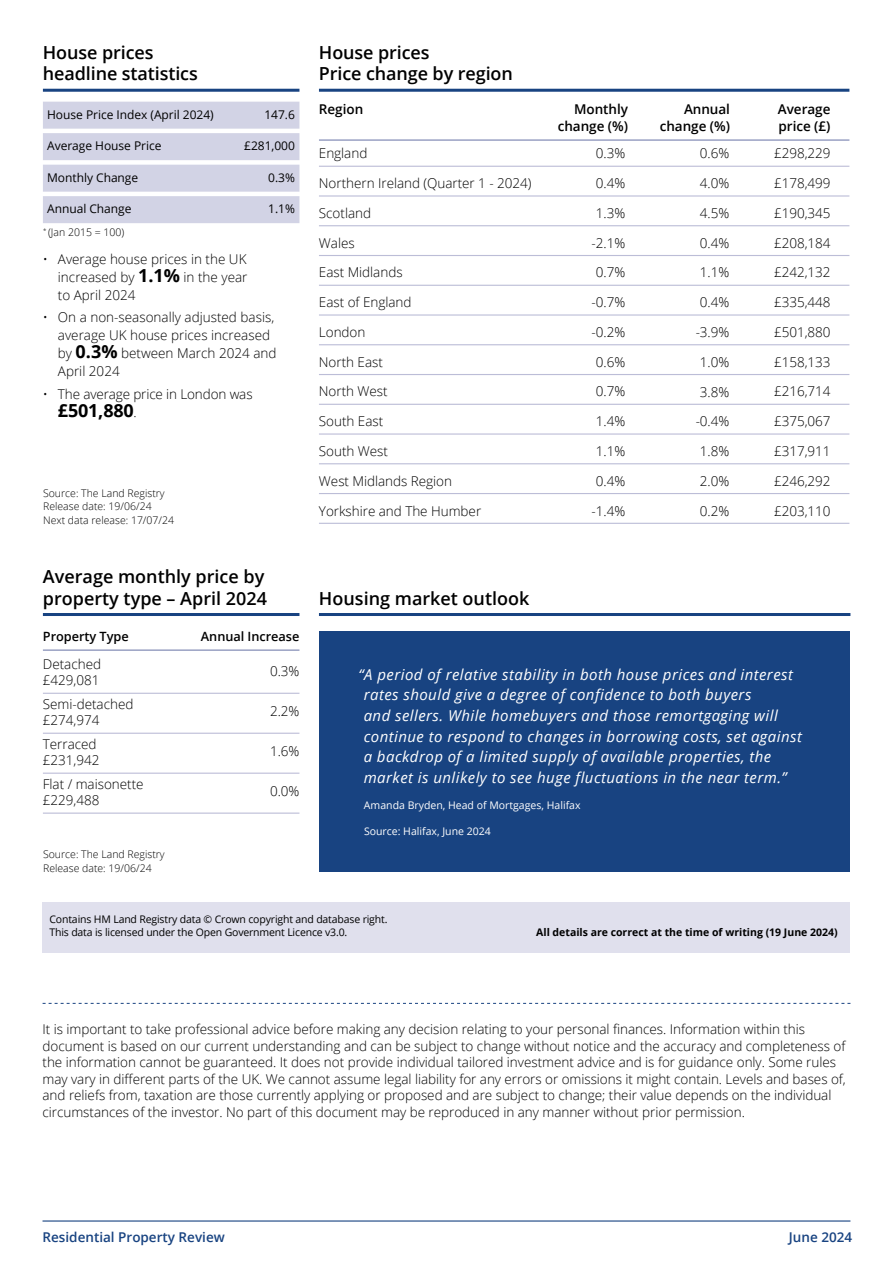
<style>
.page{position:relative;width:893px;height:1263px;background:#fff}
.page>*{position:absolute;margin:0;border:0;box-sizing:border-box;transform-origin:0 0}
.t1{font:600 18px/21.6px "Open Sans";color:#000}
.t2{font:700 18px "Open Sans";letter-spacing:-.01em;color:#000}
.t3{font:italic 15px/20.5px "Open Sans";letter-spacing:.03em;color:#fff}
.t4{font:300 13.5px/18px "Open Sans";letter-spacing:-.005em;color:#000}
.t5{font:600 13.5px "Open Sans";letter-spacing:-.005em;color:#000}
.t6{font:600 13.5px "Open Sans";color:#184381}
.t7{font:600 12.75px "Open Sans";letter-spacing:-.005em;color:#000}
.t8{font:12px "Open Sans";letter-spacing:-.005em;color:#000}
.t9{font:300 10.5px/13.5px "Open Sans";color:#000}
.t10{font:10.5px/13.5px "Open Sans";letter-spacing:-.015em;color:#000}
.t11{font:10.5px "Open Sans";color:#fff}
.t12{font:700 10.5px "Open Sans";color:#000}
.s1{font-weight:700;font-size:18px}
.s2{font-weight:300;font-size:13.5px}
</style>
<div class="page">
<hr style="left:43px;top:1220px;width:807px;height:1px;background:#184381">
<div style="left:319px;top:631px;width:530px;height:241px;background:#184381"></div>
<svg style="left:43px;top:1003px;width:807px;height:1px"></svg>
<hr style="left:43px;top:89px;width:256px;height:3px;background:#184381">
<hr style="left:319px;top:89px;width:530px;height:3px;background:#184381">
<hr style="left:319px;top:166px;width:530px;height:1px;background:#bcbdd7">
<hr style="left:319px;top:195px;width:530px;height:2px;background:#bcbdd7">
<hr style="left:319px;top:225px;width:530px;height:1px;background:#bcbdd7">
<hr style="left:319px;top:255px;width:530px;height:1px;background:#bcbdd7">
<hr style="left:319px;top:285px;width:530px;height:1px;background:#bcbdd7">
<hr style="left:319px;top:314px;width:530px;height:2px;background:#bcbdd7">
<hr style="left:319px;top:344px;width:530px;height:1px;background:#bcbdd7">
<hr style="left:319px;top:374px;width:530px;height:1px;background:#bcbdd7">
<hr style="left:319px;top:404px;width:530px;height:1px;background:#bcbdd7">
<hr style="left:319px;top:433px;width:530px;height:2px;background:#bcbdd7">
<hr style="left:319px;top:463px;width:530px;height:1px;background:#bcbdd7">
<hr style="left:319px;top:493px;width:530px;height:1px;background:#bcbdd7">
<hr style="left:319px;top:523px;width:530px;height:1px;background:#bcbdd7">
<hr style="left:43px;top:693px;width:256px;height:1px;background:#bcbdd7">
<hr style="left:43px;top:733px;width:256px;height:1px;background:#bcbdd7">
<hr style="left:43px;top:773px;width:256px;height:1px;background:#bcbdd7">
<hr style="left:43px;top:812px;width:256px;height:2px;background:#bcbdd7">
<div style="left:43px;top:102px;width:256px;height:27px;background:#d2d3e5"></div>
<div style="left:43px;top:133px;width:256px;height:27px;background:#d2d3e5"></div>
<div style="left:43px;top:165px;width:256px;height:27px;background:#d2d3e5"></div>
<div style="left:43px;top:196px;width:256px;height:27px;background:#d2d3e5"></div>
<div style="left:42px;top:902px;width:807px;height:50px;background:#e0e0ed"></div>
<hr style="left:43px;top:613px;width:256px;height:3px;background:#184381">
<hr style="left:319px;top:613px;width:531px;height:3px;background:#184381">
<hr style="left:319px;top:139px;width:530px;height:2px;background:#7781af">
<hr style="left:43px;top:649px;width:256px;height:2px;background:#7781af">
<h1 class="t1" style="left:43px;top:41px;width:156px">House prices headline statistics</h1>
<h1 class="t1" style="left:319px;top:41px;width:195px">House prices<br>Price change by region</h1>
<p class="t8" style="left:47px;top:106px;width:168px">House Price Index (April 2024)</p>
<p class="t8" style="left:264px;top:106px;width:32px">147.6</p>
<p class="t8" style="left:47px;top:138px;width:116px">Average House Price</p>
<p class="t8" style="left:244px;top:138px;width:52px">£281,000</p>
<p class="t8" style="left:47px;top:169px;width:93px">Monthly Change</p>
<p class="t8" style="left:268px;top:169px;width:28px">0.3%</p>
<p class="t8" style="left:47px;top:201px;width:86px">Annual Change</p>
<p class="t8" style="left:268px;top:201px;width:28px">1.1%</p>
<p class="t4" style="left:58px;top:250px;width:191px;text-align:justify;text-indent:-15px">• Average house prices in the UK increased by <span class="s1">1.1%</span> in the year to April 2024</p>
<p class="t4" style="left:58px;top:308px;width:220px;text-indent:-15px">• On a non-seasonally adjusted basis, average UK house prices increased by <span class="s1">0.3%</span> between March 2024 and<br>April 2024</p>
<p class="t4" style="left:43px;top:384px;width:211px">• The average price in London was</p>
<h1 class="t2" style="left:58px;top:397px;width:80px">£501,880<span class="s2">.</span></h1>
<p class="t9" style="left:43px;top:225px;width:83px"><sup>*</sup> (Jan 2015 = 100)</p>
<p class="t9" style="left:43px;top:486px;width:133px">Source: The Land Registry<br>Release date: 19/06/24<br>Next data release: 17/07/24</p>
<h1 class="t1" style="left:43px;top:565px;width:226px">Average monthly price by property type – April 2024</h1>
<p class="t7" style="left:43px;top:628px;width:87px">Property Type</p>
<p class="t7" style="left:201px;top:628px;width:100px">Annual Increase</p>
<p class="t4" style="left:43px;top:656px;width:60px;line-height:16.2px">Detached £429,081</p>
<p class="t4" style="left:43px;top:696px;width:92px;line-height:16.2px">Semi-detached £274,974</p>
<p class="t4" style="left:43px;top:736px;width:58px;line-height:16.2px">Terraced £231,942</p>
<p class="t4" style="left:43px;top:776px;width:102px;line-height:16.2px">Flat / maisonette £229,488</p>
<p class="t9" style="left:43px;top:847px;width:123px">Source: The Land Registry<br>Release date: 19/06/24</p>
<p class="t4" style="left:270px;top:661px;width:31px">0.3%</p>
<p class="t4" style="left:270px;top:702px;width:31px">2.2%</p>
<p class="t4" style="left:270px;top:742px;width:31px">1.6%</p>
<p class="t4" style="left:270px;top:782px;width:31px">0.0%</p>
<p class="t5" style="left:319px;top:100px;width:46px">Region</p>
<p class="t5" style="left:574px;top:100px;width:55px">Monthly</p>
<p class="t5" style="left:684px;top:100px;width:48px">Annual</p>
<p class="t5" style="left:778px;top:100px;width:54px">Average</p>
<p class="t5" style="left:558px;top:117px;width:72px">change (%)</p>
<p class="t5" style="left:660px;top:117px;width:72px">change (%)</p>
<p class="t5" style="left:779px;top:117px;width:53px">price (£)</p>
<p class="t4" style="left:319px;top:144px;width:50px">England</p>
<p class="t4" style="left:319px;top:174px;width:214px">Northern Ireland (Quarter 1 - 2024)</p>
<p class="t4" style="left:319px;top:204px;width:54px">Scotland</p>
<p class="t4" style="left:319px;top:233px;width:37px">Wales</p>
<p class="t4" style="left:319px;top:263px;width:85px">East Midlands</p>
<p class="t4" style="left:319px;top:293px;width:94px">East of England</p>
<p class="t4" style="left:319px;top:323px;width:48px">London</p>
<p class="t4" style="left:319px;top:352px;width:65px">North East</p>
<p class="t4" style="left:319px;top:382px;width:70px">North West</p>
<p class="t4" style="left:319px;top:412px;width:66px">South East</p>
<p class="t4" style="left:319px;top:442px;width:71px">South West</p>
<p class="t4" style="left:319px;top:471px;width:135px">West Midlands Region</p>
<p class="t4" style="left:319px;top:501px;width:164px">Yorkshire and The Humber</p>
<h1 class="t1" style="left:319px;top:587px;width:212px">Housing market outlook</h1>
<p class="t4" style="left:596px;top:144px;width:31px">0.3%</p>
<p class="t4" style="left:596px;top:174px;width:31px">0.4%</p>
<p class="t4" style="left:596px;top:204px;width:31px">1.3%</p>
<p class="t4" style="left:592px;top:233px;width:35px">-2.1%</p>
<p class="t4" style="left:596px;top:263px;width:31px">0.7%</p>
<p class="t4" style="left:592px;top:293px;width:35px">-0.7%</p>
<p class="t4" style="left:592px;top:323px;width:35px">-0.2%</p>
<p class="t4" style="left:596px;top:352px;width:31px">0.6%</p>
<p class="t4" style="left:596px;top:382px;width:31px">0.7%</p>
<p class="t4" style="left:596px;top:412px;width:31px">1.4%</p>
<p class="t4" style="left:596px;top:442px;width:31px">1.1%</p>
<p class="t4" style="left:596px;top:471px;width:31px">0.4%</p>
<p class="t4" style="left:592px;top:501px;width:35px">-1.4%</p>
<p class="t4" style="left:700px;top:144px;width:31px">0.6%</p>
<p class="t4" style="left:700px;top:174px;width:31px">4.0%</p>
<p class="t4" style="left:700px;top:204px;width:31px">4.5%</p>
<p class="t4" style="left:700px;top:233px;width:31px">0.4%</p>
<p class="t4" style="left:700px;top:263px;width:31px">1.1%</p>
<p class="t4" style="left:700px;top:293px;width:31px">0.4%</p>
<p class="t4" style="left:696px;top:323px;width:35px">-3.9%</p>
<p class="t4" style="left:700px;top:352px;width:31px">1.0%</p>
<p class="t4" style="left:700px;top:382px;width:31px">3.8%</p>
<p class="t4" style="left:696px;top:412px;width:35px">-0.4%</p>
<p class="t4" style="left:700px;top:442px;width:31px">1.8%</p>
<p class="t4" style="left:700px;top:471px;width:31px">2.0%</p>
<p class="t4" style="left:700px;top:501px;width:31px">0.2%</p>
<p class="t4" style="left:774px;top:144px;width:58px">£298,229</p>
<p class="t4" style="left:774px;top:174px;width:58px">£178,499</p>
<p class="t4" style="left:774px;top:204px;width:58px">£190,345</p>
<p class="t4" style="left:774px;top:233px;width:58px">£208,184</p>
<p class="t4" style="left:774px;top:263px;width:58px">£242,132</p>
<p class="t4" style="left:774px;top:293px;width:58px">£335,448</p>
<p class="t4" style="left:774px;top:323px;width:58px">£501,880</p>
<p class="t4" style="left:774px;top:352px;width:58px">£158,133</p>
<p class="t4" style="left:774px;top:382px;width:58px">£216,714</p>
<p class="t4" style="left:774px;top:412px;width:58px">£375,067</p>
<p class="t4" style="left:774px;top:442px;width:58px">£317,911</p>
<p class="t4" style="left:774px;top:471px;width:58px">£246,292</p>
<p class="t4" style="left:774px;top:501px;width:58px">£203,110</p>
<p class="t3" style="left:364px;top:664px;width:440px;text-indent:-5px">“A period of relative stability in both house prices and interest rates should give a degree of confidence to both buyers<br>and sellers. While homebuyers and those remortgaging will continue to respond to changes in borrowing costs, set against a backdrop of a limited supply of available properties, the market is unlikely to see huge fluctuations in the near term.”</p>
<p class="t11" style="left:364px;top:798px;width:218px">Amanda Bryden, Head of Mortgages, Halifax</p>
<p class="t11" style="left:364px;top:824px;width:128px">Source: Halifax, June 2024</p>
<p class="t10" style="left:49px;top:912px;width:339px">Contains HM Land Registry data © Crown copyright and database right.<br>This data is licensed under the Open Government Licence v3.0.</p>
<p class="t12" style="left:536px;top:925px;width:303px">All details are correct at the time of writing (19 June 2024)</p>
<p class="t4" style="left:43px;top:1021px;width:805px;line-height:16.5px">It is important to take professional advice before making any decision relating to your personal finances. Information within this document is based on our current understanding and can be subject to change without notice and the accuracy and completeness of the information cannot be guaranteed. It does not provide individual tailored investment advice and is for guidance only. Some rules may vary in different parts of the UK. We cannot assume legal liability for any errors or omissions it might contain. Levels and bases of, and reliefs from, taxation are those currently applying or proposed and are subject to change; their value depends on the individual circumstances of the investor. No part of this document may be reproduced in any manner without prior permission.</p>
<p class="t6" style="left:43px;top:1227px;width:184px">Residential Property Review</p>
<p class="t6" style="left:789px;top:1227px;width:65px">June 2024</p>
</div>
